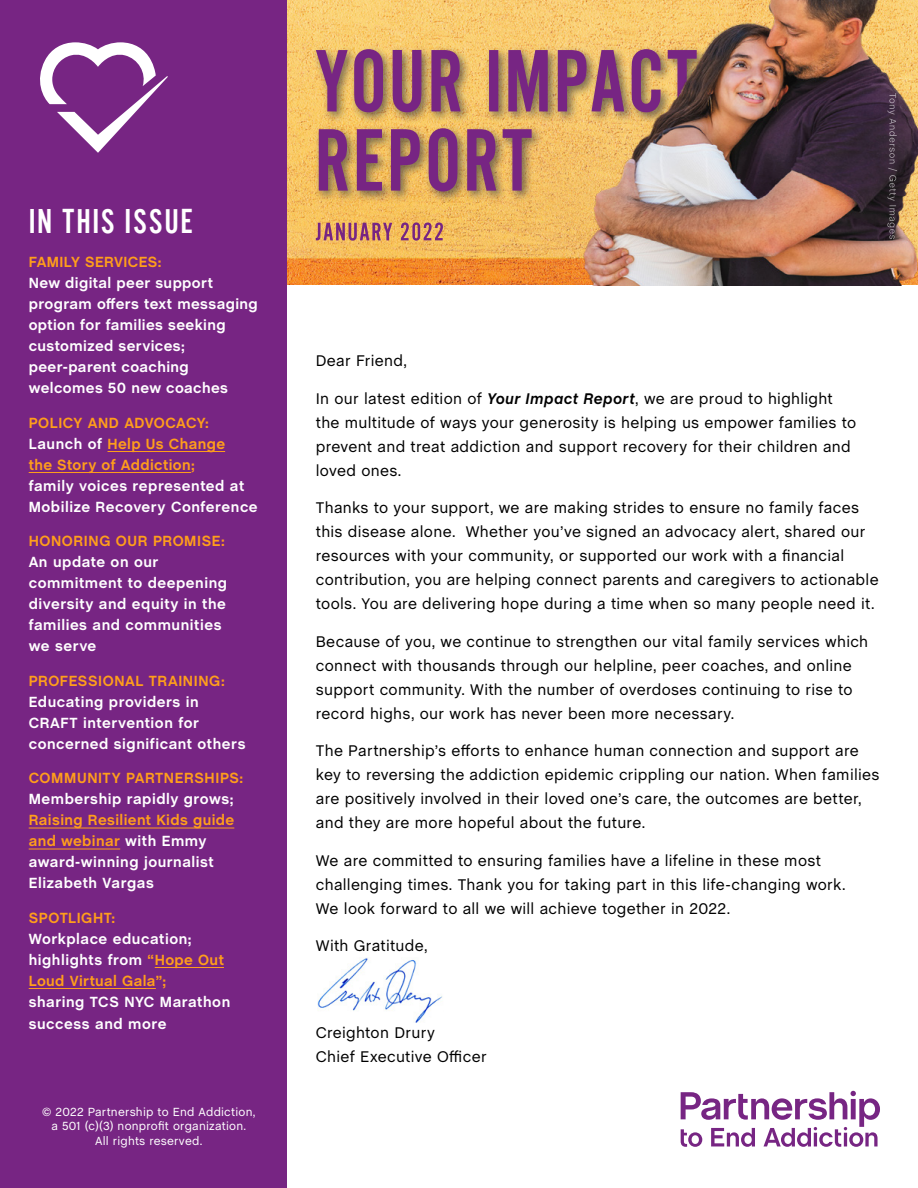
<style>
.page{position:relative;width:918px;height:1188px;background:#fff}
.page>*{position:absolute;margin:0;border:0;box-sizing:border-box;transform-origin:0 0}
.t1{font:36px "Alternate Got No 2 D";letter-spacing:.055em;color:#fff}
.t2{font:15.75px/24px "Chalet";letter-spacing:.02em;color:#000}
.t3{font:700 15px/21px "Chalet";letter-spacing:.035em;color:#fff}
.t4{font:700 15px/21px "Chalet";letter-spacing:.03em;color:#ff9e1b}
.t5{font:12px/14.4px "Chalet";letter-spacing:.02em;color:#fff;text-align:center}
.s1{color:#fff}
.s2{color:#ff9e1b}
.s3{font-weight:700;font-style:italic}
</style>
<div class="page">
<img style="left:286px;top:0;width:283px;height:285px">
<svg style="left:681px;top:1091px;width:199px;height:56px"></svg>
<div style="left:0;top:0;width:286px;height:1188px;background:#772583"></div>
<svg style="left:40px;top:42px;width:128px;height:111px"></svg>
<hr style="left:108px;top:451px;width:117px;height:1px;background:#ff9e1b">
<hr style="left:29px;top:472px;width:162px;height:1px;background:#ff9e1b">
<hr style="left:29px;top:828px;width:205px;height:1px;background:#ff9e1b">
<hr style="left:29px;top:849px;width:91px;height:1px;background:#ff9e1b">
<hr style="left:155px;top:967px;width:69px;height:1px;background:#ff9e1b">
<hr style="left:29px;top:988px;width:127px;height:1px;background:#ff9e1b">
<img style="left:318px;top:958px;width:125px;height:64px">
<div style="left:312px;top:45px;width:397px;height:158px;background:#464646;opacity:.75"></div>
<svg style="left:319px;top:128px;width:213px;height:64px;background:#a2676d"></svg>
<svg style="left:316px;top:49px;width:253px;height:63px;background:#a66c71"></svg>
<svg style="left:316px;top:222px;width:127px;height:19px;background:#c3836a"></svg>
<img style="left:569px;top:0;width:349px;height:286px">
<svg style="left:884px;top:93px;width:13px;height:151px;background:#453743"></svg>
<h1 class="t1" style="left:29px;top:202px;width:166px">IN THIS ISSUE</h1>
<p class="t4" style="left:29px;top:252px;width:134px">FAMILY SERVICES:</p>
<p class="t3" style="left:29px;top:273px;width:231px">New digital peer support program offers text messaging option for families seeking customized services; peer-parent coaching welcomes 50 new coaches</p>
<p class="t4" style="left:29px;top:413px;width:198px">POLICY AND ADVOCACY:<br><span class="s1">Launch of</span> Help Us Change the Story of Addiction;</p>
<p class="t3" style="left:29px;top:476px;width:231px">family voices represented at<br>Mobilize Recovery Conference</p>
<p class="t4" style="left:29px;top:531px;width:198px">HONORING OUR PROMISE:</p>
<p class="t3" style="left:29px;top:552px;width:200px">An update on our commitment to deepening diversity and equity in the families and communities we serve</p>
<p class="t4" style="left:29px;top:671px;width:198px">PROFESSIONAL TRAINING:</p>
<p class="t3" style="left:29px;top:692px;width:218px">Educating providers in<br>CRAFT intervention for concerned significant others</p>
<p class="t4" style="left:29px;top:768px;width:216px">COMMUNITY PARTNERSHIPS:</p>
<p class="t3" style="left:29px;top:789px;width:206px">Membership rapidly grows;</p>
<p class="t3" style="left:29px;top:810px;width:207px"><span class="s2">Raising Resilient Kids guide and webinar</span> with Emmy award-winning journalist<br>Elizabeth Vargas</p>
<p class="t4" style="left:29px;top:908px;width:88px">SPOTLIGHT:</p>
<p class="t3" style="left:29px;top:929px;width:197px">Workplace education; highlights from <span class="s2">“Hope Out<br>Loud Virtual Gala”;</span></p>
<p class="t3" style="left:29px;top:991px;width:203px;line-height:22.5px">sharing TCS NYC Marathon success and more</p>
<p class="t5" style="left:42px;top:1105px;width:215px">© 2022 Partnership to End Addiction, a 501 (c)(3) nonprofit organization.<br>All rights reserved.</p>
<p class="t2" style="left:316px;top:349px;width:93px">Dear Friend,</p>
<p class="t2" style="left:316px;top:386px;width:542px">In our latest edition of <span class="s3">Your Impact Report</span>, we are proud to highlight the multitude of ways your generosity is helping us empower families to prevent and treat addiction and support recovery for their children and loved ones.</p>
<p class="t2" style="left:316px;top:496px;width:564px">Thanks to your support, we are making strides to ensure no family faces this disease alone. Whether you’ve signed an advocacy alert, shared our resources with your community, or supported our work with a financial contribution, you are helping connect parents and caregivers to actionable tools. You are delivering hope during a time when so many people need it.</p>
<p class="t2" style="left:316px;top:629px;width:554px">Because of you, we continue to strengthen our vital family services which connect with thousands through our helpline, peer coaches, and online support community. With the number of overdoses continuing to rise to record highs, our work has never been more necessary.</p>
<p class="t2" style="left:316px;top:739px;width:565px">The Partnership’s efforts to enhance human connection and support are key to reversing the addiction epidemic crippling our nation. When families are positively involved in their loved one’s care, the outcomes are better, and they are more hopeful about the future.</p>
<p class="t2" style="left:316px;top:848px;width:531px">We are committed to ensuring families have a lifeline in these most challenging times. Thank you for taking part in this life-changing work.<br>We look forward to all we will achieve together in 2022.</p>
<p class="t2" style="left:316px;top:934px;width:113px">With Gratitude,</p>
<p class="t2" style="left:316px;top:1021px;width:172px">Creighton Drury<br>Chief Executive Officer</p>
</div>
